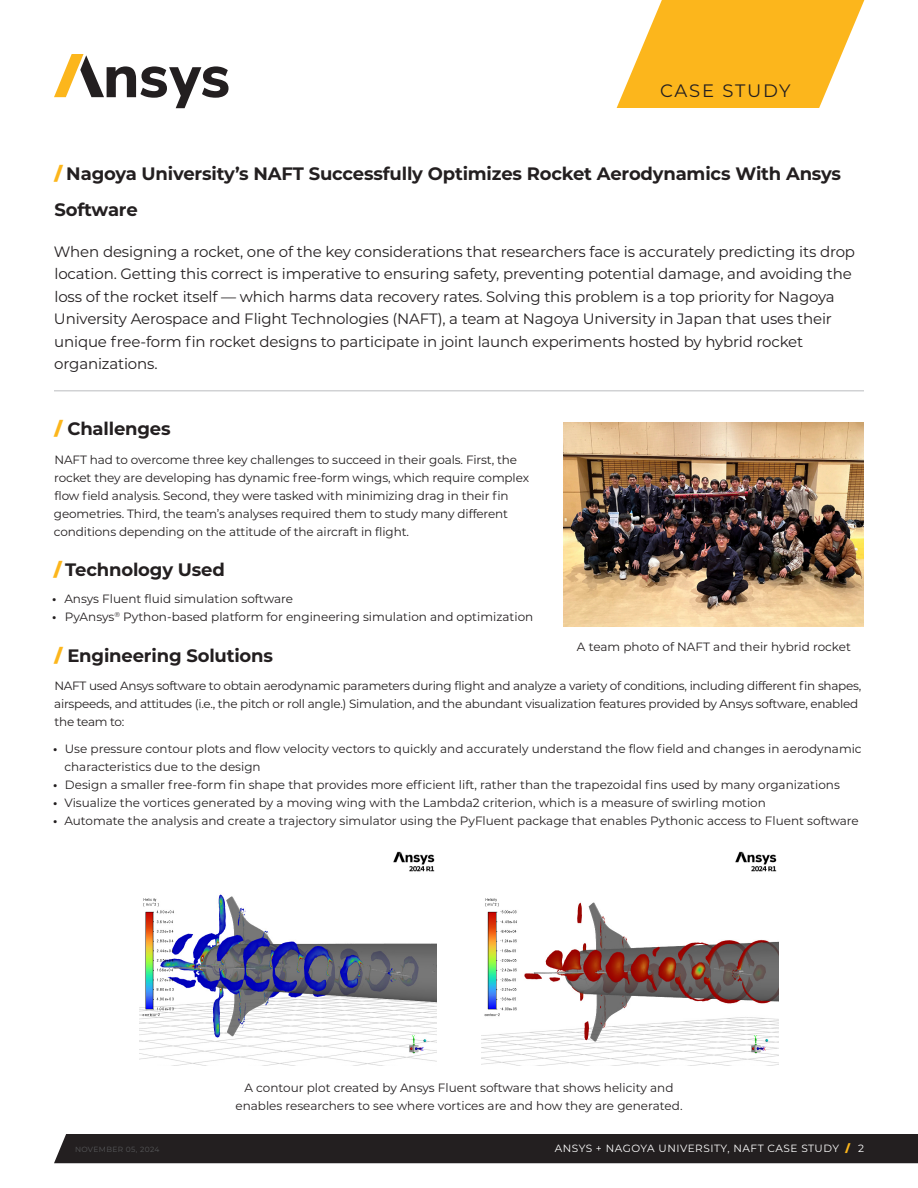
<style>
.page{position:relative;width:918px;height:1188px;background:#fff}
.page>*{position:absolute;margin:0;border:0;box-sizing:border-box;transform-origin:0 0}
.t1{font:700 18px/36px "Montserrat";letter-spacing:-.01em;color:#231f20}
.t2{font:18px "Montserrat";letter-spacing:.09em;color:#231f20}
.t3{font:15px/22.5px "Montserrat";letter-spacing:-.01em;color:#231f20}
.t4{font:12px/18px "Montserrat";letter-spacing:-.01em;color:#231f20}
.t5{font:10.5px "Montserrat";letter-spacing:.05em;color:#fff}
.t6{font:7.5px "Montserrat";letter-spacing:.05em;color:#57585a}
.s1{font-weight:900;color:#fcb61c}
.s2{font-weight:700}
</style>
<div class="page">
<div style="left:54px;top:1134px;width:864px;height:29px;background:#231f20"></div>
<svg style="left:54px;top:54px;width:175px;height:54px"></svg>
<svg style="left:617px;top:0;width:248px;height:108px"></svg>
<hr style="left:54px;top:390px;width:810px;height:2px;background:#d1d2d4">
<img style="left:140px;top:852px;width:297px;height:214px">
<img style="left:481px;top:852px;width:297px;height:214px">
<img style="left:564px;top:423px;width:300px;height:204px">
<h1 class="t2" style="left:660px;top:78px;width:132px">CASE STUDY</h1>
<h1 class="t1" style="left:54px;top:155px;width:788px"><span class="s1">/</span> Nagoya University’s NAFT Successfully Optimizes Rocket Aerodynamics With Ansys<br>Software</h1>
<p class="t3" style="left:54px;top:239px;width:803px">When designing a rocket, one of the key considerations that researchers face is accurately predicting its drop location. Getting this correct is imperative to ensuring safety, preventing potential damage, and avoiding the loss of the rocket itself — which harms data recovery rates. Solving this problem is a top priority for Nagoya University Aerospace and Flight Technologies (NAFT), a team at Nagoya University in Japan that uses their unique free-form fin rocket designs to participate in joint launch experiments hosted by hybrid rocket organizations.</p>
<h1 class="t1" style="left:54px;top:410px;width:118px"><span class="s1">/</span> Challenges</h1>
<p class="t4" style="left:54px;top:450px;width:477px">NAFT had to overcome three key challenges to succeed in their goals. First, the rocket they are developing has dynamic free-form wings, which require complex flow field analysis. Second, they were tasked with minimizing drag in their fin geometries. Third, the team’s analyses required them to study many different conditions depending on the attitude of the aircraft in flight.</p>
<h1 class="t1" style="left:54px;top:551px;width:172px"><span class="s1">/</span> Technology Used</h1>
<p class="t4" style="left:52px;top:589px;width:242px"><span class="s2">•</span> Ansys Fluent fluid simulation software</p>
<p class="t4" style="left:52px;top:607px;width:483px"><span class="s2">•</span> PyAnsys<sup>®</sup> Python-based platform for engineering simulation and optimization</p>
<h1 class="t1" style="left:54px;top:636px;width:220px"><span class="s1">/</span> Engineering Solutions</h1>
<p class="t4" style="left:54px;top:676px;width:809px">NAFT used Ansys software to obtain aerodynamic parameters during flight and analyze a variety of conditions, including different fin shapes, airspeeds, and attitudes (i.e., the pitch or roll angle.) Simulation, and the abundant visualization features provided by Ansys software, enabled the team to:</p>
<p class="t4" style="left:64px;top:739px;width:799px;text-indent:-11px"><span class="s2">•</span> Use pressure contour plots and flow velocity vectors to quickly and accurately understand the flow field and changes in aerodynamic characteristics due to the design</p>
<p class="t4" style="left:53px;top:775px;width:788px"><span class="s2">•</span> Design a smaller free-form fin shape that provides more efficient lift, rather than the trapezoidal fins used by many organizations</p>
<p class="t4" style="left:53px;top:793px;width:714px"><span class="s2">•</span> Visualize the vortices generated by a moving wing with the Lambda2 criterion, which is a measure of swirling motion</p>
<p class="t4" style="left:53px;top:811px;width:807px"><span class="s2">•</span> Automate the analysis and create a trajectory simulator using the PyFluent package that enables Pythonic access to Fluent software</p>
<p class="t4" style="left:577px;top:637px;width:276px">A team photo of NAFT and their hybrid rocket</p>
<p class="t4" style="left:235px;top:1078px;width:449px;text-align:center">A contour plot created by Ansys Fluent software that shows helicity and enables researchers to see where vortices are and how they are generated.</p>
<p class="t6" style="left:75px;top:1144px;width:86px">Novem ber 05, 2024</p>
<p class="t5" style="left:555px;top:1141px;width:311px">ANSYS + NAGOYA UNIVE RSITY, NAFT CASE STUDY <span class="s1">/</span> 2</p>
</div>
